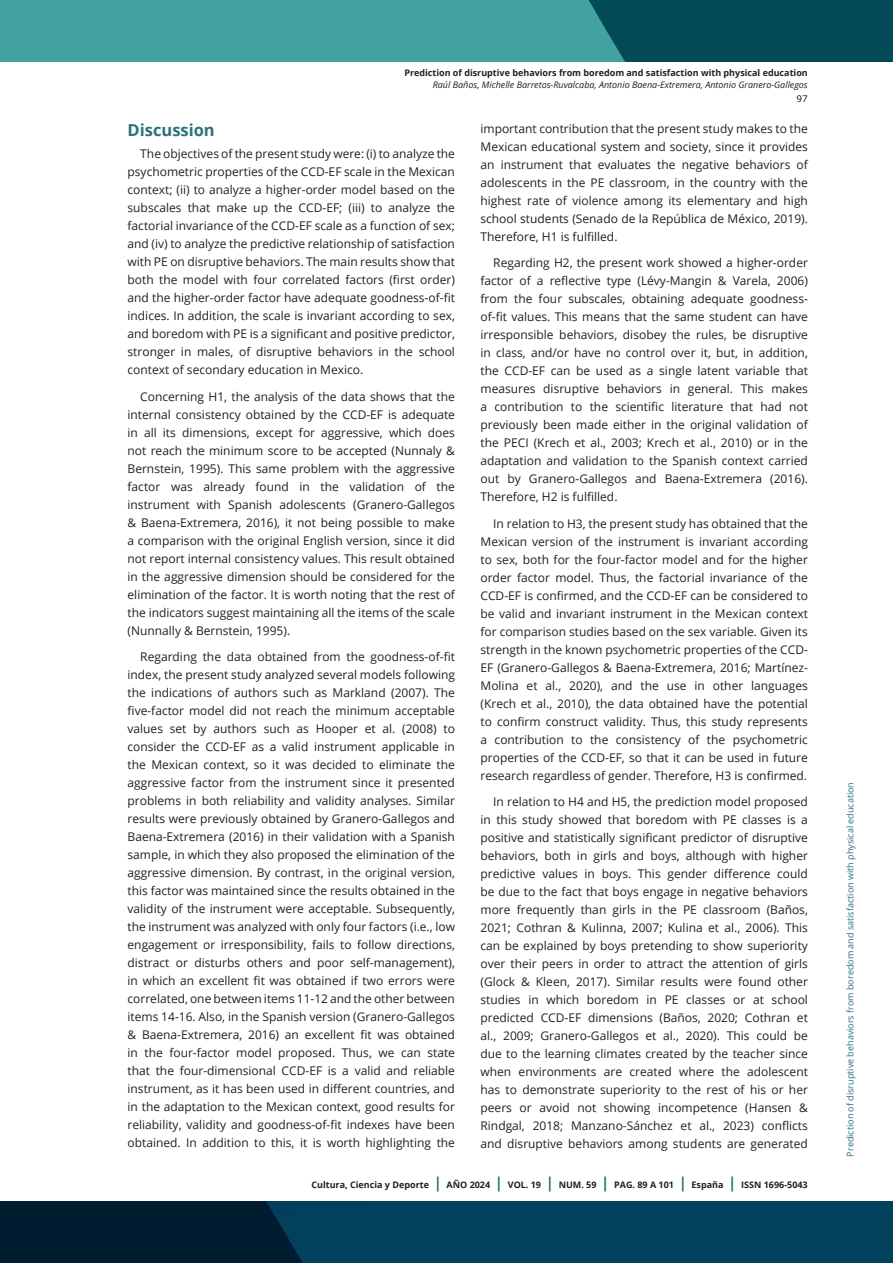
<style>
.page{position:relative;width:893px;height:1263px;background:#fff}
.page>*{position:absolute;margin:0;border:0;box-sizing:border-box;transform-origin:0 0}
.subtitulo_H3{font:700 16.5px "Open Sans";color:#2c727a}
.Cuerpo_de_texto_P{font:12px/18px "Open Sans";color:#231f20;text-align:justify}
.t1{font:700 9px "Open Sans";color:#231f20}
.t2{font:italic 9px "Open Sans";color:#231f20}
.t3{font:9px "Open Sans";color:#2c727a}
.t4{font:9px "Verdana";color:#231f20}
.s1{font-size:15px;color:#2c727a}
</style>
<div class="page">
<svg style="left:0;top:1201px;width:893px;height:62px;background:#02344e"></svg>
<div style="left:0;top:0;width:893px;height:62px;background:#41a29f"></div>
<div style="left:589px;top:0;width:304px;height:62px;background:#024a56"></div>
<p class="t1" style="left:404px;top:67px;width:405px">Prediction of disruptive behaviors from boredom and satisfaction with physical education</p>
<p class="t2" style="left:433px;top:79px;width:377px">Raúl Baños, Michelle Barretos-Ruvalcaba, Antonio Baena-Extremera, Antonio Granero-Gallegos</p>
<p class="t4" style="left:796px;top:92px;width:13px">97</p>
<p class="subtitulo_H3" style="left:128px;top:118px;width:89px">Discussion</p>
<p class="Cuerpo_de_texto_P" style="left:128px;top:145px;width:329px;text-indent:13px">The objectives of the present study were: (i) to analyze the psychometric properties of the CCD-EF scale in the Mexican context; (ii) to analyze a higher-order model based on the subscales that make up the CCD-EF; (iii) to analyze the factorial invariance of the CCD-EF scale as a function of sex; and (iv) to analyze the predictive relationship of satisfaction with PE on disruptive behaviors. The main results show that both the model with four correlated factors (first order) and the higher-order factor have adequate goodness-of-fit indices. In addition, the scale is invariant according to sex, and boredom with PE is a significant and positive predictor, stronger in males, of disruptive behaviors in the school context of secondary education in Mexico.</p>
<p class="Cuerpo_de_texto_P" style="left:128px;top:387px;width:329px;text-indent:13px">Concerning H1, the analysis of the data shows that the internal consistency obtained by the CCD-EF is adequate in all its dimensions, except for aggressive, which does not reach the minimum score to be accepted (Nunnaly &amp; Bernstein, 1995). This same problem with the aggressive factor was already found in the validation of the instrument with Spanish adolescents (Granero-Gallegos &amp; Baena-Extremera, 2016), it not being possible to make a comparison with the original English version, since it did not report internal consistency values. This result obtained in the aggressive dimension should be considered for the elimination of the factor. It is worth noting that the rest of the indicators suggest maintaining all the items of the scale (Nunnally &amp; Bernstein, 1995).</p>
<p class="Cuerpo_de_texto_P" style="left:128px;top:648px;width:329px;text-indent:13px">Regarding the data obtained from the goodness-of-fit index, the present study analyzed several models following the indications of authors such as Markland (2007). The five-factor model did not reach the minimum acceptable values set by authors such as Hooper et al. (2008) to consider the CCD-EF as a valid instrument applicable in the Mexican context, so it was decided to eliminate the aggressive factor from the instrument since it presented problems in both reliability and validity analyses. Similar results were previously obtained by Granero-Gallegos and Baena-Extremera (2016) in their validation with a Spanish sample, in which they also proposed the elimination of the aggressive dimension. By contrast, in the original version, this factor was maintained since the results obtained in the validity of the instrument were acceptable. Subsequently, the instrument was analyzed with only four factors (i.e., low engagement or irresponsibility, fails to follow directions, distract or disturbs others and poor self-management), in which an excellent fit was obtained if two errors were correlated, one between items 11-12 and the other between items 14-16. Also, in the Spanish version (Granero-Gallegos &amp; Baena-Extremera, 2016) an excellent fit was obtained in the four-factor model proposed. Thus, we can state that the four-dimensional CCD-EF is a valid and reliable instrument, as it has been used in different countries, and in the adaptation to the Mexican context, good results for reliability, validity and goodness-of-fit indexes have been obtained. In addition to this, it is worth highlighting the</p>
<p class="Cuerpo_de_texto_P" style="left:480px;top:119px;width:329px">important contribution that the present study makes to the Mexican educational system and society, since it provides an instrument that evaluates the negative behaviors of adolescents in the PE classroom, in the country with the highest rate of violence among its elementary and high school students (Senado de la República de México, 2019).<br>Therefore, H1 is fulfilled.</p>
<p class="Cuerpo_de_texto_P" style="left:480px;top:253px;width:329px;text-indent:13px">Regarding H2, the present work showed a higher-order factor of a reflective type (Lévy-Mangin &amp; Varela, 2006) from the four subscales, obtaining adequate goodness&shy;of-fit values. This means that the same student can have irresponsible behaviors, disobey the rules, be disruptive in class, and/or have no control over it, but, in addition, the CCD-EF can be used as a single latent variable that measures disruptive behaviors in general. This makes a contribution to the scientific literature that had not previously been made either in the original validation of the PECI (Krech et al., 2003; Krech et al., 2010) or in the adaptation and validation to the Spanish context carried out by Granero-Gallegos and Baena-Extremera (2016).<br>Therefore, H2 is fulfilled.</p>
<p class="Cuerpo_de_texto_P" style="left:480px;top:514px;width:329px;text-indent:13px">In relation to H3, the present study has obtained that the Mexican version of the instrument is invariant according to sex, both for the four-factor model and for the higher order factor model. Thus, the factorial invariance of the CCD-EF is confirmed, and the CCD-EF can be considered to be valid and invariant instrument in the Mexican context for comparison studies based on the sex variable. Given its strength in the known psychometric properties of the CCD-EF (Granero-Gallegos &amp; Baena-Extremera, 2016; Martínez-Molina et al., 2020), and the use in other languages (Krech et al., 2010), the data obtained have the potential to confirm construct validity. Thus, this study represents a contribution to the consistency of the psychometric properties of the CCD-EF, so that it can be used in future research regardless of gender. Therefore, H3 is confirmed.</p>
<p class="Cuerpo_de_texto_P" style="left:480px;top:792px;width:329px;text-indent:13px">In relation to H4 and H5, the prediction model proposed in this study showed that boredom with PE classes is a positive and statistically significant predictor of disruptive behaviors, both in girls and boys, although with higher predictive values in boys. This gender difference could be due to the fact that boys engage in negative behaviors more frequently than girls in the PE classroom (Baños, 2021; Cothran &amp; Kulinna, 2007; Kulina et al., 2006). This can be explained by boys pretending to show superiority over their peers in order to attract the attention of girls (Glock &amp; Kleen, 2017). Similar results were found other studies in which boredom in PE classes or at school predicted CCD-EF dimensions (Baños, 2020; Cothran et al., 2009; Granero-Gallegos et al., 2020). This could be due to the learning climates created by the teacher since when environments are created where the adolescent has to demonstrate superiority to the rest of his or her peers or avoid not showing incompetence (Hansen &amp; Rindgal, 2018; Manzano-Sánchez et al., 2023) conflicts and disruptive behaviors among students are generated</p>
<p class="t1" style="left:311px;top:1179px;width:498px">Cultura, Ciencia y Deporte <span class="s1">|</span> AÑO 2024 <span class="s1">|</span> VOL. 19 <span class="s1">|</span> NUM. 59 <span class="s1">|</span> PAG. 89 A 101 <span class="s1">|</span> España <span class="s1">|</span> ISSN 1696-5043</p>
<p class="t3" style="left:844px;top:1156px;width:376px;rotate:-90deg">Prediction of disruptive behaviors from boredom and satisfaction with physical education</p>
</div>
